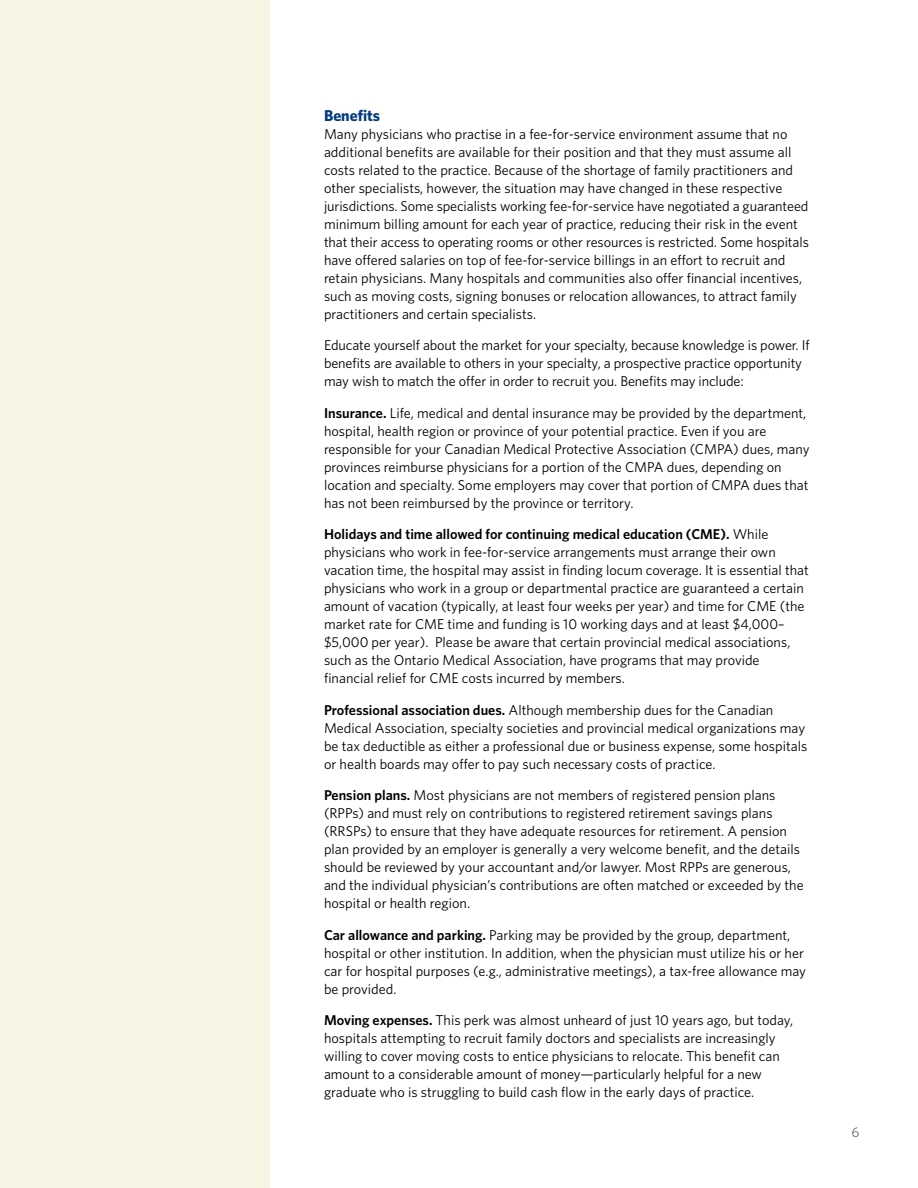
<style>
.page{position:relative;width:918px;height:1188px;background:#fff}
.page>*{position:absolute;margin:0;border:0;box-sizing:border-box;transform-origin:0 0}
.t1{font:700 15.75px "Whitney";color:#013a81}
.t2{font:14.25px/18px "Whitney";color:#000}
.t3{font:14.25px "Whitney";color:#6d6e71}
.s1{font-weight:600}
</style>
<div class="page">
<div style="left:0;top:0;width:270px;height:1188px;background:#f6f4e2"></div>
<p class="t1" style="left:324px;top:105px;width:58px">Benefits</p>
<p class="t2" style="left:324px;top:124px;width:486px">Many physicians who practise in a fee-for-service environment assume that no additional benefits are available for their position and that they must assume all costs related to the practice. Because of the shortage of family practitioners and other specialists, however, the situation may have changed in these respective jurisdictions. Some specialists working fee-for-service have negotiated a guaranteed minimum billing amount for each year of practice, reducing their risk in the event that their access to operating rooms or other resources is restricted. Some hospitals have offered salaries on top of fee-for-service billings in an effort to recruit and retain physicians. Many hospitals and communities also offer financial incentives, such as moving costs, signing bonuses or relocation allowances, to attract family practitioners and certain specialists.</p>
<p class="t2" style="left:324px;top:336px;width:487px">Educate yourself about the market for your specialty, because knowledge is power. If benefits are available to others in your specialty, a prospective practice opportunity may wish to match the offer in order to recruit you. Benefits may include:</p>
<p class="t2" style="left:324px;top:403px;width:487px"><span class="s1">Insurance.</span> Life, medical and dental insurance may be provided by the department, hospital, health region or province of your potential practice. Even if you are responsible for your Canadian Medical Protective Association (CMPA) dues, many provinces reimburse physicians for a portion of the CMPA dues, depending on location and specialty. Some employers may cover that portion of CMPA dues that has not been reimbursed by the province or territory.</p>
<p class="t2" style="left:324px;top:525px;width:486px"><span class="s1">Holidays and time allowed for continuing medical education (CME).</span> While physicians who work in fee-for-service arrangements must arrange their own vacation time, the hospital may assist in finding locum coverage. It is essential that physicians who work in a group or departmental practice are guaranteed a certain amount of vacation (typically, at least four weeks per year) and time for CME (the market rate for CME time and funding is 10 working days and at least $4,000– $5,000 per year). Please be aware that certain provincial medical associations, such as the Ontario Medical Association, have programs that may provide financial relief for CME costs incurred by members.</p>
<p class="t2" style="left:324px;top:700px;width:485px"><span class="s1">Professional association dues.</span> Although membership dues for the Canadian Medical Association, specialty societies and provincial medical organizations may be tax deductible as either a professional due or business expense, some hospitals or health boards may offer to pay such necessary costs of practice.</p>
<p class="t2" style="left:324px;top:786px;width:481px"><span class="s1">Pension plans.</span> Most physicians are not members of registered pension plans (RPPs) and must rely on contributions to registered retirement savings plans (RRSPs) to ensure that they have adequate resources for retirement. A pension plan provided by an employer is generally a very welcome benefit, and the details should be reviewed by your accountant and/or lawyer. Most RPPs are generous, and the individual physician’s contributions are often matched or exceeded by the hospital or health region.</p>
<p class="t2" style="left:324px;top:925px;width:484px"><span class="s1">Car allowance and parking.</span> Parking may be provided by the group, department, hospital or other institution. In addition, when the physician must utilize his or her car for hospital purposes (e.g., administrative meetings), a tax-free allowance may be provided.</p>
<p class="t2" style="left:324px;top:1011px;width:471px"><span class="s1">Moving expenses.</span> This perk was almost unheard of just 10 years ago, but today, hospitals attempting to recruit family doctors and specialists are increasingly willing to cover moving costs to entice physicians to relocate. This benefit can amount to a considerable amount of money—particularly helpful for a new graduate who is struggling to build cash flow in the early days of practice.</p>
<p class="t3" style="left:852px;top:1122px;width:10px">6</p>
</div>
